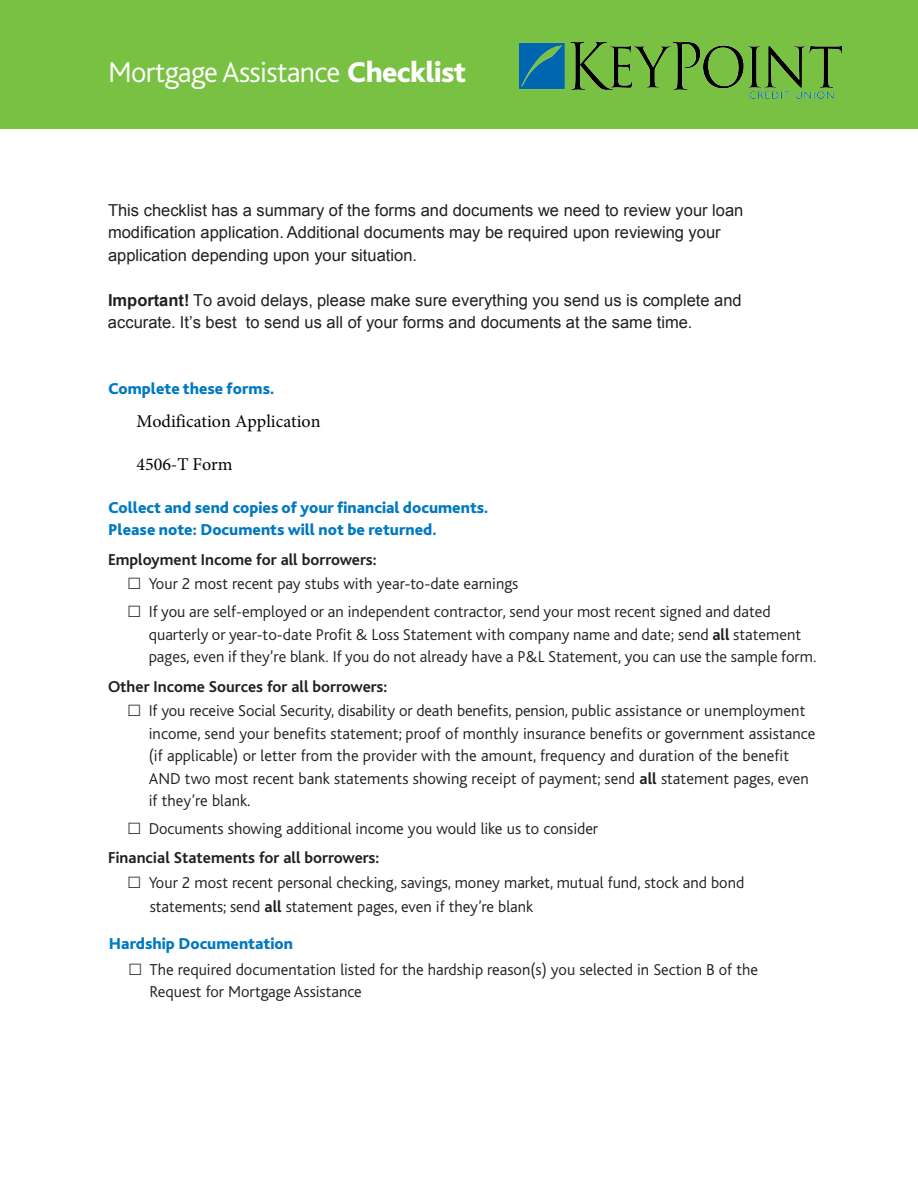
<style>
.page{position:relative;width:918px;height:1188px;background:#fff}
.page>*{position:absolute;margin:0;border:0;box-sizing:border-box;transform-origin:0 0}
.t1{font:300 30px "Bliss";letter-spacing:-.02em;color:#fff}
.t2{font:18px "Minion Pro";color:#000}
.t3{font:300 16.5px/22.5px "Bliss";color:#231f20}
.t4{font:16.5px/22.5px "Arial";color:#231f20}
.t5{font:300 16.5px/22.5px "Bliss 2";color:#231f20}
.t6{font:800 16.5px/22.5px "Bliss 2";color:#0079c2}
.s1{font-family:"Bliss 2";font-weight:800}
.s2{font-weight:700}
.s3{font-family:"European Pi Three";font-weight:400}
.s4{font-family:"Bliss";font-weight:700}
</style>
<div class="page">
<div style="left:0;top:0;width:918px;height:129px;background:#79c142"></div>
<img style="left:519px;top:42px;width:322px;height:56px">
<h1 class="t1" style="left:108px;top:56px;width:360px">Mortgage Assistance <span class="s1">Checklist</span></h1>
<p class="t4" style="left:108px;top:199px;width:637px">This checklist has a summary of the forms and documents we need to review your loan modification application. Additional documents may be required upon reviewing your application depending upon your situation.</p>
<p class="t4" style="left:108px;top:289px;width:635px"><span class="s2">Important!</span> To avoid delays, please make sure everything you send us is complete and accurate. It’s best to send us all of your forms and documents at the same time.</p>
<p class="t6" style="left:108px;top:377px;width:168px">Complete these forms.</p>
<p class="t2" style="left:136px;top:409px;width:186px">Modification Application</p>
<p class="t2" style="left:136px;top:453px;width:98px">4506-T Form</p>
<p class="t6" style="left:108px;top:496px;width:382px">Collect and send copies of your financial documents.<br>Please note: Documents will not be returned.</p>
<p class="t3" style="left:128px;top:547px;width:392px;line-height:24.6px;text-indent:-20px"><span class="s2">Employment Income for all borrowers:<br></span><span class="s3">l</span> Your 2 most recent pay stubs with year-to-date earnings</p>
<p class="t5" style="left:149px;top:600px;width:669px;text-indent:-21px"><span class="s3">l</span> If you are self-employed or an independent contractor, send your most recent signed and dated quarterly or year-to-date Profit &amp; Loss Statement with company name and date; send <span class="s4">all</span> statement pages, even if they’re blank. If you do not already have a P&amp;L Statement, you can use the sample form.</p>
<p class="t3" style="left:128px;top:674px;width:679px;line-height:24.6px;text-indent:-20px"><span class="s2">Other Income Sources for all borrowers:<br></span><span class="s3">l</span> If you receive Social Security, disability or death benefits, pension, public assistance or unemployment</p>
<p class="t3" style="left:149px;top:722px;width:668px">income, send your benefits statement; proof of monthly insurance benefits or government assistance (if applicable) or letter from the provider with the amount, frequency and duration of the benefit AND two most recent bank statements showing receipt of payment; send <span class="s2">all</span> statement pages, even if they’re blank.</p>
<p class="t3" style="left:108px;top:814px;width:492px;line-height:29.2px;text-indent:20px"><span class="s3">l</span> Documents showing additional income you would like us to consider<br><span class="s2">Financial Statements for all borrowers:</span></p>
<p class="t3" style="left:150px;top:871px;width:596px;line-height:23.5px;text-indent:-22px"><span class="s3">l</span> Your 2 most recent personal checking, savings, money market, mutual fund, stock and bond statements; send <span class="s2">all</span> statement pages, even if they’re blank</p>
<p class="t6" style="left:109px;top:932px;width:185px">Hardship Documentation</p>
<p class="t3" style="left:150px;top:958px;width:610px;text-indent:-21px"><span class="s3">l</span> The required documentation listed for the hardship reason(s) you selected in Section B of the<br>Request for Mortgage Assistance</p>
</div>
